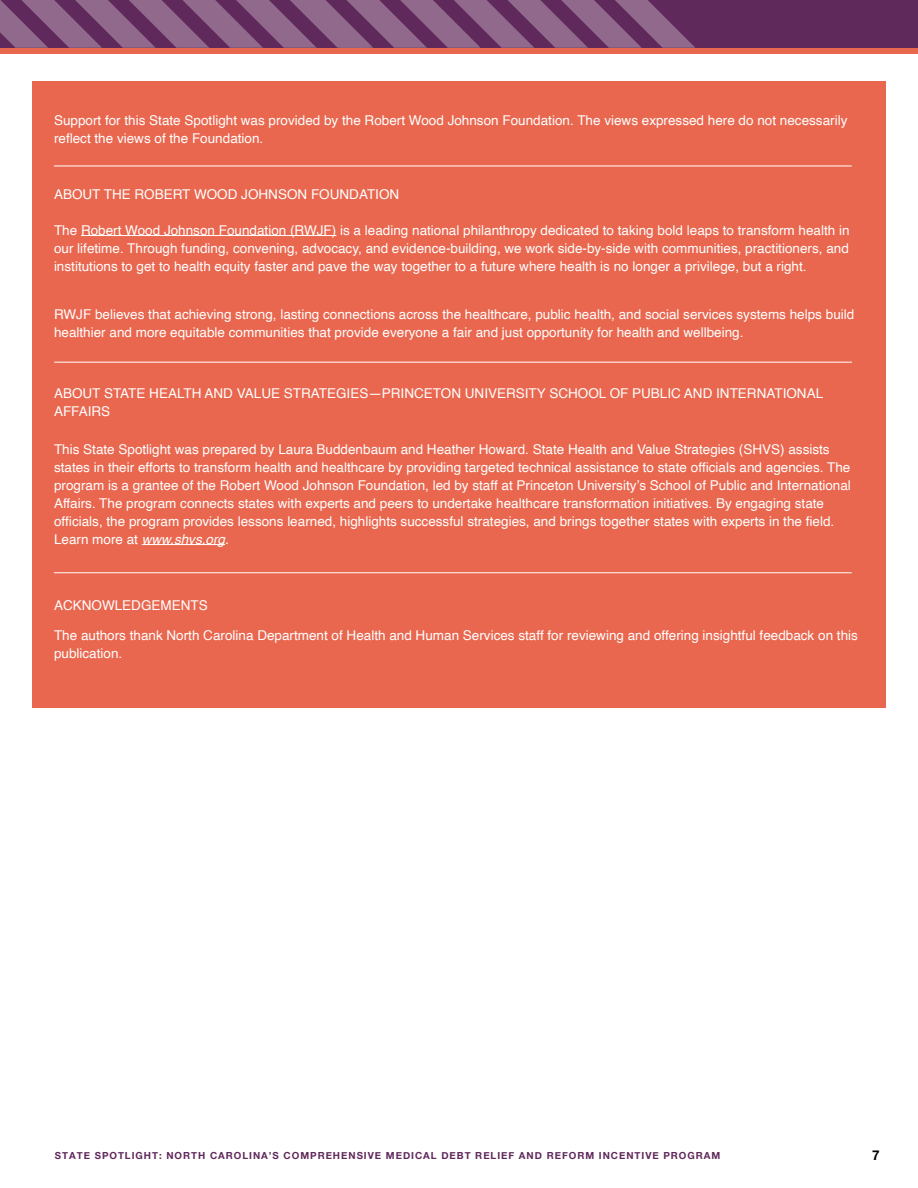
<style>
.page{position:relative;width:918px;height:1188px;background:#fff}
.page>*{position:absolute;margin:0;border:0;box-sizing:border-box;transform-origin:0 0}
.Normal__Web{font:13.5px/18px "Helvetica";color:#fff}
.t1{font:700 13.5px "Helvetica Neue";color:#000}
.t2{font:700 9.75px "Helvetica Neue";letter-spacing:.1em;color:#60295b}
.s1{font-style:italic}
</style>
<div class="page">
<div style="left:0;top:0;width:918px;height:49px;background:#60295b"></div>
<div style="left:0;top:48px;width:918px;height:5px;background:#e9674f"></div>
<svg style="left:0;top:0;width:695px;height:48px"></svg>
<div style="left:32px;top:81px;width:854px;height:626px;background:#e9674f"></div>
<hr style="left:54px;top:166px;width:798px;height:1px;background:#fff">
<hr style="left:54px;top:362px;width:798px;height:1px;background:#fff">
<hr style="left:54px;top:572px;width:798px;height:1px;background:#fff">
<hr style="left:81px;top:235px;width:255px;height:1px;background:#fff">
<hr style="left:142px;top:544px;width:83px;height:1px;background:#fff">
<p class="Normal__Web" style="left:54px;top:112px;width:795px">Support for this State Spotlight was provided by the Robert Wood Johnson Foundation. The views expressed here do not necessarily reflect the views of the Foundation.</p>
<p class="Normal__Web" style="left:54px;top:185px;width:347px">ABOUT THE ROBERT WOOD JOHNSON FOUNDATION</p>
<p class="Normal__Web" style="left:54px;top:221px;width:797px;text-align:justify">The Robert Wood Johnson Foundation (RWJF) is a leading national philanthropy dedicated to taking bold leaps to transform health in our lifetime. Through funding, convening, advocacy, and evidence-building, we work side-by-side with communities, practitioners, and institutions to get to health equity faster and pave the way together to a future where health is no longer a privilege, but a right.</p>
<p class="Normal__Web" style="left:54px;top:305px;width:802px">RWJF believes that achieving strong, lasting connections across the healthcare, public health, and social services systems helps build healthier and more equitable communities that provide everyone a fair and just opportunity for health and wellbeing.</p>
<p class="Normal__Web" style="left:54px;top:385px;width:771px">ABOUT STATE HEALTH AND VALUE STRATEGIES—PRINCETON UNIVERSITY SCHOOL OF PUBLIC AND INTERNATIONAL<br>AFFAIRS</p>
<p class="Normal__Web" style="left:54px;top:440px;width:798px">This State Spotlight was prepared by Laura Buddenbaum and Heather Howard. State Health and Value Strategies (SHVS) assists states in their efforts to transform health and healthcare by providing targeted technical assistance to state officials and agencies. The program is a grantee of the Robert Wood Johnson Foundation, led by staff at Princeton University’s School of Public and International Affairs. The program connects states with experts and peers to undertake healthcare transformation initiatives. By engaging state officials, the program provides lessons learned, highlights successful strategies, and brings together states with experts in the field.<br>Learn more at <span class="s1">www.shvs.org.</span></p>
<p class="Normal__Web" style="left:54px;top:596px;width:155px">ACKNOWLEDGEMENTS</p>
<p class="Normal__Web" style="left:54px;top:626px;width:805px">The authors thank North Carolina Department of Health and Human Services staff for reviewing and offering insightful feedback on this publication.</p>
<p class="t2" style="left:55px;top:1148px;width:667px">STATE SPOTLIGHT: NORTH CAROLINA’S COMPREHENSIVE MEDICAL DEBT RELIEF AND REFORM INCENTIVE PROGRAM</p>
<p class="t1" style="left:872px;top:1144px;width:9px">7</p>
</div>
